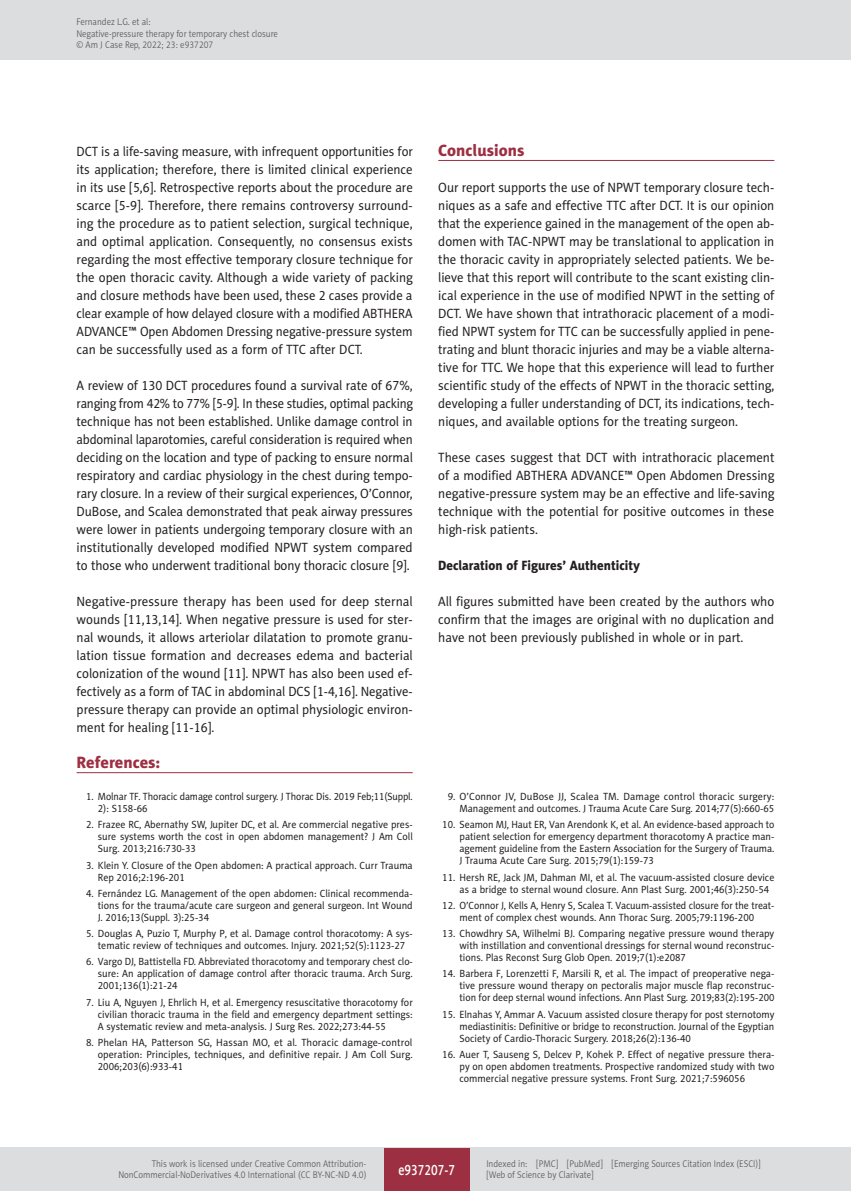
<style>
.page{position:relative;width:851px;height:1191px;background:#fff}
.page>*{position:absolute;margin:0;border:0;box-sizing:border-box;transform-origin:0 0}
.AJCR_Headline_1{font:16.5px "Naomi Sans EFN Heavy";color:#9d2f42}
.AJCR_Referencje_Tytu{font:16.5px "Naomi Sans EFN Heavy";color:#9d2f42}
.t1{font:15px "Naomi Sans EFN Medium";color:#fff;scale:.8 1}
.AJCR_Body{font:13.5px/18px "Naomi Sans EFN";color:#231f20;text-align:justify;scale:.95 1}
.AJCR_Body-2{font:13.5px/18px "Naomi Sans EFN";color:#231f20;text-align:justify;scale:.94 1}
.AJCR_Body-3{font:13.5px/18px "Naomi Sans EFN";color:#231f20;text-align:justify;scale:.96 1}
.AJCR_Headline_2{font:13.5px "Naomi Sans EFN Heavy";color:#231f20;scale:.95 1}
.AJCR_Referencje_punk{font:10.5px/12px "Naomi Sans EFN";color:#231f20;text-align:justify;scale:.95 1}
.AJCR_Referencje_punk-2{font:10.5px/12px "Naomi Sans EFN";color:#231f20;text-align:justify;scale:.94 1}
.AJCR_Referencje_punk-3{font:10.5px/12px "Naomi Sans EFN";color:#231f20;text-align:justify}
.AJCR_Referencje_punk-4{font:10.5px/12px "Naomi Sans EFN";color:#231f20;scale:.93 1}
.t2{font:9.75px/11.2px "Naomi Sans EFN Light";color:#57585a;scale:.9 1}
</style>
<div class="page">
<hr style="left:438px;top:160px;width:336px;height:1px;background:#9d2f42">
<hr style="left:77px;top:772px;width:335px;height:1px;background:#9d2f42">
<div style="left:0;top:0;width:850px;height:60px;background:#dcdddf"></div>
<div style="left:0;top:1148px;width:850px;height:43px;background:#dcdddf"></div>
<div style="left:384px;top:1147px;width:85px;height:43px;background:#9d2f42"></div>
<p class="t2" style="left:77px;top:16px;width:225px">Fernandez L.G. et al:<br>Negative-pressure therapy for temporary chest closure © Am J Case Rep, 2022; 23: e937207</p>
<p class="AJCR_Body-2" style="left:77px;top:142px;width:359px">DCT is a life-saving measure, with infrequent opportunities for its application; therefore, there is limited clinical experience in its use [5,6]. Retrospective reports about the procedure are scarce [5-9]. Therefore, there remains controversy surround&shy;ing the procedure as to patient selection, surgical technique, and optimal application. Consequently, no consensus exists regarding the most effective temporary closure technique for the open thoracic cavity. Although a wide variety of packing and closure methods have been used, these 2 cases provide a clear example of how delayed closure with a modified ABTHERA ADVANCE™ Open Abdomen Dressing negative-pressure system can be successfully used as a form of TTC after DCT.</p>
<p class="AJCR_Body" style="left:77px;top:376px;width:355px">A review of 130 DCT procedures found a survival rate of 67%, ranging from 42% to 77% [5-9]. In these studies, optimal packing technique has not been established. Unlike damage control in abdominal laparotomies, careful consideration is required when deciding on the location and type of packing to ensure normal respiratory and cardiac physiology in the chest during tempo&shy;rary closure. In a review of their surgical experiences, O’Connor, DuBose, and Scalea demonstrated that peak airway pressures were lower in patients undergoing temporary closure with an institutionally developed modified NPWT system compared to those who underwent traditional bony thoracic closure [9].</p>
<p class="AJCR_Body-3" style="left:77px;top:592px;width:351px">Negative-pressure therapy has been used for deep sternal wounds [11,13,14]. When negative pressure is used for ster&shy;nal wounds, it allows arteriolar dilatation to promote granu&shy;lation tissue formation and decreases edema and bacterial colonization of the wound [11]. NPWT has also been used ef&shy;fectively as a form of TAC in abdominal DCS [1-4,16]. Negative&shy;pressure therapy can provide an optimal physiologic environ&shy;ment for healing [11-16].</p>
<p class="AJCR_Referencje_Tytu" style="left:77px;top:752px;width:85px">References:</p>
<p class="AJCR_Referencje_punk-4" style="left:98px;top:790px;width:340px;text-indent:-12px">1. Molnar TF. Thoracic damage control surgery. J Thorac Dis. 2019 Feb;11(Suppl.<br>2): S158-66</p>
<p class="AJCR_Referencje_punk" style="left:98px;top:819px;width:333px;text-indent:-12px">2. Frazee RC, Abernathy SW, Jupiter DC, et al. Are commercial negative pres&shy;sure systems worth the cost in open abdomen management? J Am Coll Surg. 2013;216:730-33</p>
<p class="AJCR_Referencje_punk" style="left:98px;top:859px;width:333px;text-indent:-12px">3. Klein Y. Closure of the Open abdomen: A practical approach. Curr Trauma<br>Rep 2016;2:196-201</p>
<p class="AJCR_Referencje_punk" style="left:98px;top:887px;width:333px;text-indent:-12px">4. Fernández LG. Management of the open abdomen: Clinical recommenda&shy;tions for the trauma/acute care surgeon and general surgeon. Int Wound J. 2016;13(Suppl. 3):25-34</p>
<p class="AJCR_Referencje_punk" style="left:86px;top:927px;width:345px;text-align:center">5. Douglas A, Puzio T, Murphy P, et al. Damage control thoracotomy: A sys&shy;tematic review of techniques and outcomes. Injury. 2021;52(5):1123-27</p>
<p class="AJCR_Referencje_punk-2" style="left:98px;top:956px;width:336px;text-indent:-12px">6. Vargo DJ, Battistella FD. Abbreviated thoracotomy and temporary chest clo&shy;sure: An application of damage control after thoracic trauma. Arch Surg.<br>2001;136(1):21-24</p>
<p class="AJCR_Referencje_punk" style="left:98px;top:996px;width:333px;text-indent:-12px">7. Liu A, Nguyen J, Ehrlich H, et al. Emergency resuscitative thoracotomy for civilian thoracic trauma in the field and emergency department settings:<br>A systematic review and meta-analysis. J Surg Res. 2022;273:44-55</p>
<p class="AJCR_Referencje_punk-3" style="left:98px;top:1036px;width:316px;text-indent:-12px">8. Phelan HA, Patterson SG, Hassan MO, et al. Thoracic damage-control operation: Principles, techniques, and definitive repair. J Am Coll Surg.<br>2006;203(6):933-41</p>
<p class="AJCR_Headline_1" style="left:438px;top:140px;width:88px">Conclusions</p>
<p class="AJCR_Body" style="left:438px;top:178px;width:355px">Our report supports the use of NPWT temporary closure tech&shy;niques as a safe and effective TTC after DCT. It is our opinion that the experience gained in the management of the open ab&shy;domen with TAC-NPWT may be translational to application in the thoracic cavity in appropriately selected patients. We be&shy;lieve that this report will contribute to the scant existing clin&shy;ical experience in the use of modified NPWT in the setting of DCT. We have shown that intrathoracic placement of a modi&shy;fied NPWT system for TTC can be successfully applied in pene&shy;trating and blunt thoracic injuries and may be a viable alterna&shy;tive for TTC. We hope that this experience will lead to further scientific study of the effects of NPWT in the thoracic setting, developing a fuller understanding of DCT, its indications, tech&shy;niques, and available options for the treating surgeon.</p>
<p class="AJCR_Body" style="left:438px;top:448px;width:355px">These cases suggest that DCT with intrathoracic placement of a modified ABTHERA ADVANCE™ Open Abdomen Dressing negative-pressure system may be an effective and life-saving technique with the potential for positive outcomes in these high-risk patients.</p>
<p class="AJCR_Headline_2" style="left:438px;top:557px;width:214px">Declaration of Figures’ Authenticity</p>
<p class="AJCR_Body" style="left:438px;top:592px;width:355px">All figures submitted have been created by the authors who confirm that the images are original with no duplication and have not been previously published in whole or in part.</p>
<p class="AJCR_Referencje_punk-3" style="left:447px;top:790px;width:328px;text-align:right">9. O’Connor JV, DuBose JJ, Scalea TM. Damage control thoracic surgery:<br>Management and outcomes. J Trauma Acute Care Surg. 2014;77(5):660-65</p>
<p class="AJCR_Referencje_punk-2" style="left:459px;top:819px;width:336px;text-indent:-17px">10. Seamon MJ, Haut ER, Van Arendonk K, et al. An evidence-based approach to patient selection for emergency department thoracotomy A practice man&shy;agement guideline from the Eastern Association for the Surgery of Trauma.<br>J Trauma Acute Care Surg. 2015;79(1):159-73</p>
<p class="AJCR_Referencje_punk" style="left:459px;top:871px;width:333px;text-indent:-17px">11. Hersh RE, Jack JM, Dahman MI, et al. The vacuum-assisted closure device as a bridge to sternal wound closure. Ann Plast Surg. 2001;46(3):250-54</p>
<p class="AJCR_Referencje_punk-2" style="left:442px;top:899px;width:355px;text-align:center">12. O’Connor J, Kells A, Henry S, Scalea T. Vacuum-assisted closure for the treat&shy;ment of complex chest wounds. Ann Thorac Surg. 2005;79:1196-200</p>
<p class="AJCR_Referencje_punk" style="left:459px;top:927px;width:333px;text-indent:-17px">13. Chowdhry SA, Wilhelmi BJ. Comparing negative pressure wound therapy with instillation and conventional dressings for sternal wound reconstruc&shy;tions. Plas Reconst Surg Glob Open. 2019;7(1):e2087</p>
<p class="AJCR_Referencje_punk" style="left:459px;top:968px;width:333px;text-indent:-17px">14. Barbera F, Lorenzetti F, Marsili R, et al. The impact of preoperative nega&shy;tive pressure wound therapy on pectoralis major muscle flap reconstruc&shy;tion for deep sternal wound infections. Ann Plast Surg. 2019;83(2):195-200</p>
<p class="AJCR_Referencje_punk" style="left:459px;top:1008px;width:333px;text-indent:-17px">15. Elnahas Y, Ammar A. Vacuum assisted closure therapy for post sternotomy mediastinitis: Definitive or bridge to reconstruction. Journal of the Egyptian Society of Cardio-Thoracic Surgery. 2018;26(2):136-40</p>
<p class="AJCR_Referencje_punk" style="left:459px;top:1048px;width:333px;text-indent:-17px">16. Auer T, Sauseng S, Delcev P, Kohek P. Effect of negative pressure thera&shy;py on open abdomen treatments. Prospective randomized study with two commercial negative pressure systems. Front Surg. 2021;7:596056</p>
<p class="t2" style="left:118px;top:1158px;width:277px;text-align:right">This work is licensed under Creative Common Attribution-<br>NonCommercial-NoDerivatives 4.0 International (CC BY-NC-ND 4.0)</p>
<p class="t1" style="left:398px;top:1160px;width:72px">e937207-7</p>
<p class="t2" style="left:486px;top:1158px;width:306px">Indexed in: [PMC] [PubMed] [Emerging Sources Citation Index (ESCI)] [Web of Science by Clarivate]</p>
</div>
